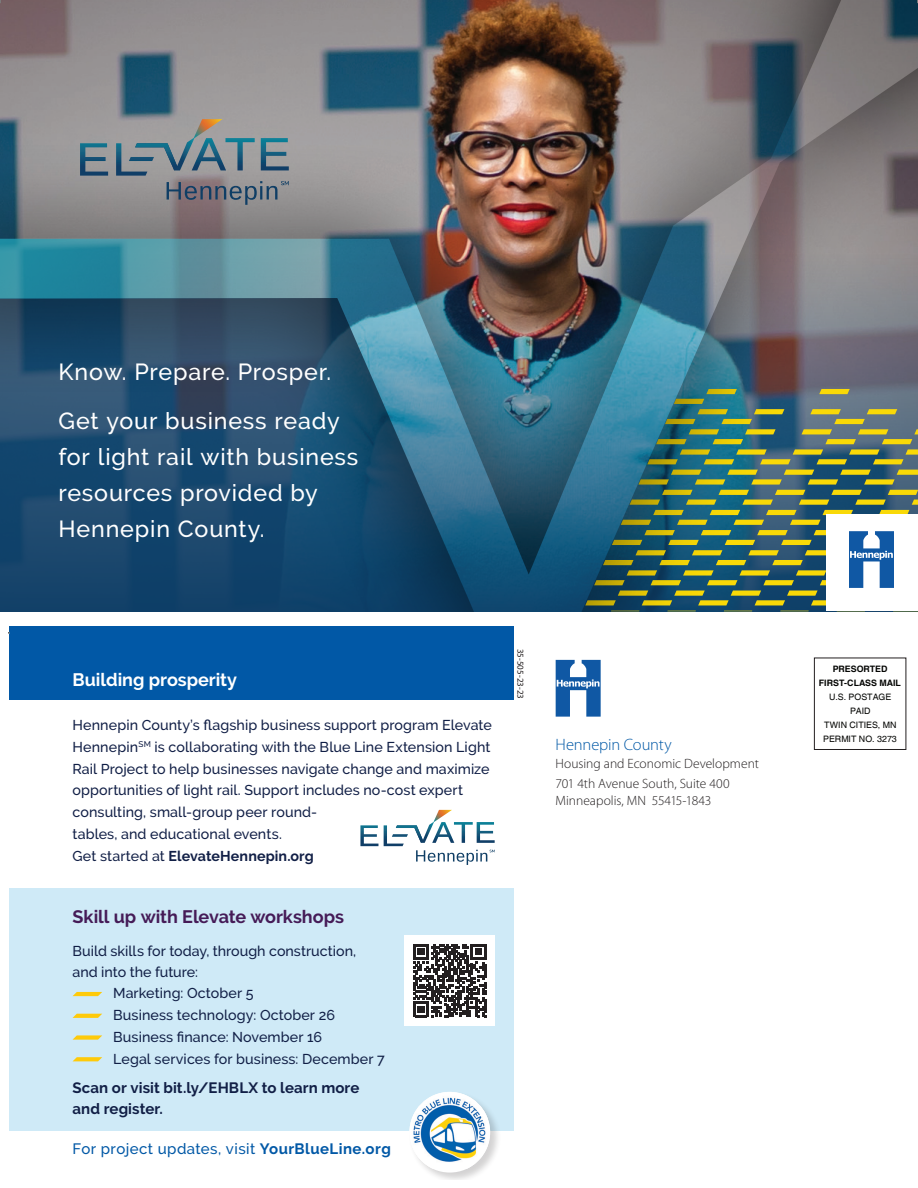
<style>
.page{position:relative;width:918px;height:1188px;background:#fff}
.page>*{position:absolute;margin:0;border:0;box-sizing:border-box;transform-origin:0 0}
.t1{font:500 23.25px/36px "Raleway";letter-spacing:.035em;color:#fff}
.t2{font:700 18px "Raleway";letter-spacing:-.005em;color:#451b57}
.t3{font:700 18px "Raleway";color:#fff}
.t4{font:300 16.5px "Myriad Pro";letter-spacing:-.01em;color:#0158a6}
.t5{font:700 15px/21px "Raleway";letter-spacing:.005em;color:#111f46}
.t6{font:500 15px "Raleway";letter-spacing:.03em;color:#0158a6}
.t7{font:500 14.25px/21.8px "Raleway";letter-spacing:.005em;color:#111f46}
.t8{font:300 13.5px/20.7px "Myriad Pro";color:#231f20}
.t9{font:9px "Myriad Pro";letter-spacing:.01em;color:#231f20}
.t10{font:8.85px/14px "Helvetica";color:#040503;text-align:center}
.s1{font-weight:700}
</style>
<div class="page">
<img style="left:0;top:0;width:918px;height:611px">
<svg style="left:80px;top:143px;width:28px;height:33px"></svg>
<svg style="left:116px;top:119px;width:173px;height:86px;background:#858c91"></svg>
<svg style="left:585px;top:470px;width:333px;height:142px;background:#648476"></svg>
<div style="left:9px;top:888px;width:505px;height:243px;background:#cfeaf7"></div>
<div style="left:9px;top:626px;width:505px;height:74px;background:#0158a6"></div>
<div style="left:814px;top:658px;width:92px;height:92px;border:1px solid #231f20"></div>
<svg style="left:556px;top:660px;width:45px;height:57px"></svg>
<svg style="left:73px;top:992px;width:29px;height:4px"></svg>
<svg style="left:73px;top:1014px;width:29px;height:4px"></svg>
<svg style="left:73px;top:1035px;width:29px;height:5px"></svg>
<svg style="left:73px;top:1057px;width:29px;height:4px"></svg>
<div style="left:409px;top:1091px;width:92px;height:89px;background:#231f20;opacity:.2"></div>
<img style="left:409px;top:1092px;width:81px;height:77px">
<div style="left:404px;top:935px;width:91px;height:91px;background:#fff"></div>
<svg style="left:413px;top:944px;width:73px;height:73px"></svg>
<svg style="left:360px;top:825px;width:18px;height:21px"></svg>
<svg style="left:384px;top:810px;width:111px;height:55px"></svg>
<p class="t1" style="left:58px;top:347px;width:283px;line-height:49.5px">Know. Prepare. Prosper.<br>Get your business ready</p>
<p class="t1" style="left:58px;top:439px;width:301px">for light rail with business resources provided by<br>Hennepin County.</p>
<p class="t3" style="left:73px;top:669px;width:166px">Building prosperity</p>
<p class="t7" style="left:73px;top:714px;width:421px">Hennepin County’s flagship business support program Elevate Hennepin<sup>SM</sup> is collaborating with the Blue Line Extension Light Rail Project to help businesses navigate change and maximize opportunities of light rail. Support includes no-cost expert consulting, small-group peer round-<br>tables, and educational events.<br>Get started at <span class="s1">ElevateHennepin.org</span></p>
<p class="t2" style="left:73px;top:906px;width:273px">Skill up with Elevate workshops</p>
<p class="t7" style="left:73px;top:941px;width:285px;line-height:20.2px">Build skills for today, through construction, and into the future:</p>
<p class="t7" style="left:113px;top:983px;width:273px">Marketing: October 5<br>Business technology: October 26<br>Business finance: November 16<br>Legal services for business: December 7</p>
<p class="t5" style="left:73px;top:1077px;width:288px">Scan or visit bit.ly/EHBLX to learn more and register.</p>
<p class="t6" style="left:73px;top:1140px;width:320px">For project updates, visit <span class="s1">YourBlueLine.org</span></p>
<p class="t9" style="left:525px;top:649px;width:52px;rotate:90deg">35-505-23-23</p>
<p class="t4" style="left:556px;top:735px;width:117px">Hennepin County</p>
<p class="t8" style="left:556px;top:753px;width:205px">Housing and Economic Development<br>701 4th Avenue South, Suite 400</p>
<p class="t8" style="left:556px;top:790px;width:157px">Minneapolis, MN 55415-1843</p>
<p class="t10" style="left:819px;top:662px;width:83px"><span class="s1">PRESORTED<br>FIRST-CLASS MAIL<br></span>U.S. POSTAGE<br>PAID<br>TWIN CITIES, MN<br>PERMIT NO. 3273</p>
</div>
